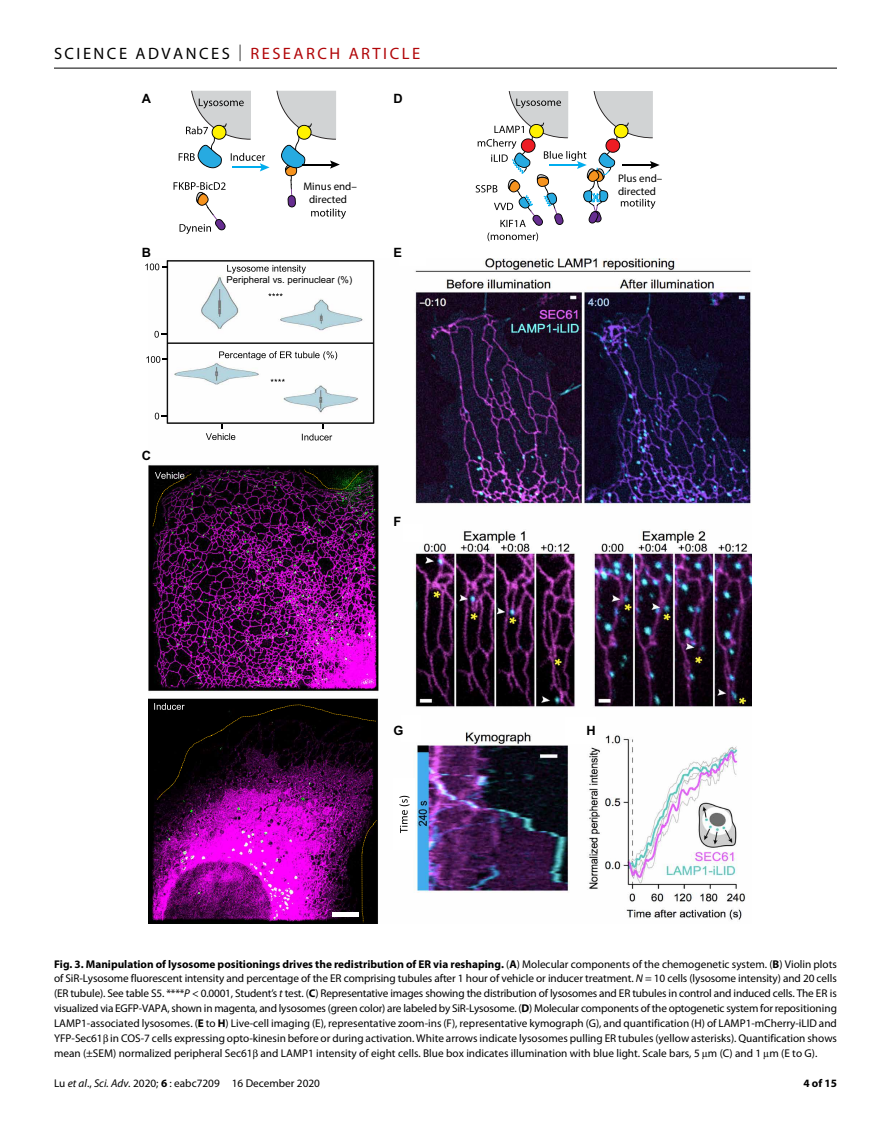
<style>
.page{position:relative;width:891px;height:1134px;background:#fff}
.page>*{position:absolute;margin:0;border:0;box-sizing:border-box;transform-origin:0 0}
.t1{font:16.5px "Myriad Pro";letter-spacing:.15em;color:#000}
.t2{font:700 12.9px "Arial";color:#000}
.t3{font:11.25px/15px "Myriad Pro";color:#000;text-align:justify}
.t4{font:700 11.25px "Myriad Pro";color:#000}
.t5{font:10.95px/13.2px "Myriad Pro";color:#000}
.t6{font:9.6px "Arial";color:#000}
.s1{font-weight:300}
.s2{color:#b10508}
.s3{font-weight:700}
.s4{font-style:italic}
</style>
<div class="page">
<hr style="left:54px;top:68px;width:783px;height:1px;background:#000">
<img style="left:149px;top:259px;width:603px;height:665px">
<svg style="left:145px;top:260px;width:229px;height:181px"></svg>
<svg style="left:304px;top:470px;width:59px;height:20px"></svg>
<svg style="left:153px;top:472px;width:38px;height:55px;background:#1f0f1c"></svg>
<svg style="left:362px;top:820px;width:15px;height:102px;background:#060402"></svg>
<svg style="left:154px;top:703px;width:222px;height:97px;background:#1a0419"></svg>
<hr style="left:332px;top:913px;width:27px;height:4px;background:#fff">
<svg style="left:174px;top:182px;width:52px;height:52px"></svg>
<svg style="left:179px;top:91px;width:91px;height:80px"></svg>
<svg style="left:276px;top:91px;width:70px;height:128px"></svg>
<svg style="left:488px;top:233px;width:50px;height:8px"></svg>
<svg style="left:476px;top:91px;width:184px;height:136px"></svg>
<div style="left:399px;top:252px;width:27px;height:14px;background:#fff"></div>
<div style="left:401px;top:715px;width:19px;height:27px;background:#fff"></div>
<div style="left:403px;top:524px;width:19px;height:18px;background:#fff"></div>
<div style="left:566px;top:717px;width:30px;height:26px;background:#fff"></div>
<div style="left:393px;top:778px;width:22px;height:72px;background:#fff"></div>
<svg style="left:399px;top:796px;width:10px;height:37px"></svg>
<h1 class="t1" style="left:54px;top:40px;width:368px">SCIENCE ADVANCES <span class="s1">|</span> <span class="s2">RESEARCH ARTICLE</span></h1>
<p class="t2" style="left:142px;top:90px;width:11px">A</p>
<p class="t2" style="left:393px;top:90px;width:11px">D</p>
<p class="t2" style="left:142px;top:244px;width:11px">B</p>
<p class="t2" style="left:142px;top:447px;width:11px">C</p>
<p class="t5" style="left:303px;top:179px;width:55px;text-align:center">Minus end– directed</p>
<p class="t6" style="left:227px;top:273px;width:127px">Peripheral vs. perinuclear (%)</p>
<p class="t2" style="left:393px;top:244px;width:10px">E</p>
<p class="t2" style="left:393px;top:513px;width:9px">F</p>
<p class="t5" style="left:618px;top:171px;width:46px">Plus end– directed</p>
<p class="t2" style="left:393px;top:722px;width:11px">G</p>
<p class="t2" style="left:587px;top:722px;width:11px">H</p>
<p class="t3" style="left:54px;top:956px;width:785px"><span class="s3">Fig. 3. Manipulation of lysosome positionings drives the redistribution of ER via reshaping.</span> (<span class="s3">A</span>) Molecular components of the chemogenetic system. (<span class="s3">B</span>) Violin plots of SiR-Lysosome fluorescent intensity and percentage of the ER comprising tubules after 1 hour of vehicle or inducer treatment. <span class="s4">N</span> = 10 cells (lysosome intensity) and 20 cells (ER tubule). See table S5. ****<span class="s4">P</span> &lt; 0.0001, Student’s <span class="s4">t</span> test. (<span class="s3">C</span>) Representative images showing the distribution of lysosomes and ER tubules in control and induced cells. The ER is visualized via EGFP-VAPA, shown in magenta, and lysosomes (green color) are labeled by SiR-Lysosome. (<span class="s3">D</span>) Molecular components of the optogenetic system for repositioning LAMP1-associated lysosomes. (<span class="s3">E</span> to <span class="s3">H</span>) Live-cell imaging (E), representative zoom-ins (F), representative kymograph (G), and quantification (H) of LAMP1-mCherry-iLID and YFP-Sec61 in COS-7 cells expressing opto-kinesin before or during activation. White arrows indicate lysosomes pulling ER tubules (yellow asterisks). Quantification shows mean (±SEM) normalized peripheral Sec61 and LAMP1 intensity of eight cells. Blue box indicates illumination with blue light. Scale bars, 5 m (C) and 1 m (E to G).</p>
<p class="t3" style="left:54px;top:1076px;width:268px">Lu <span class="s4">et al</span>., <span class="s4">Sci. Adv.</span> 2020; <span class="s3">6</span> : eabc7209 16 December 2020</p>
<p class="t4" style="left:803px;top:1074px;width:35px">4 of 15</p>
</div>
